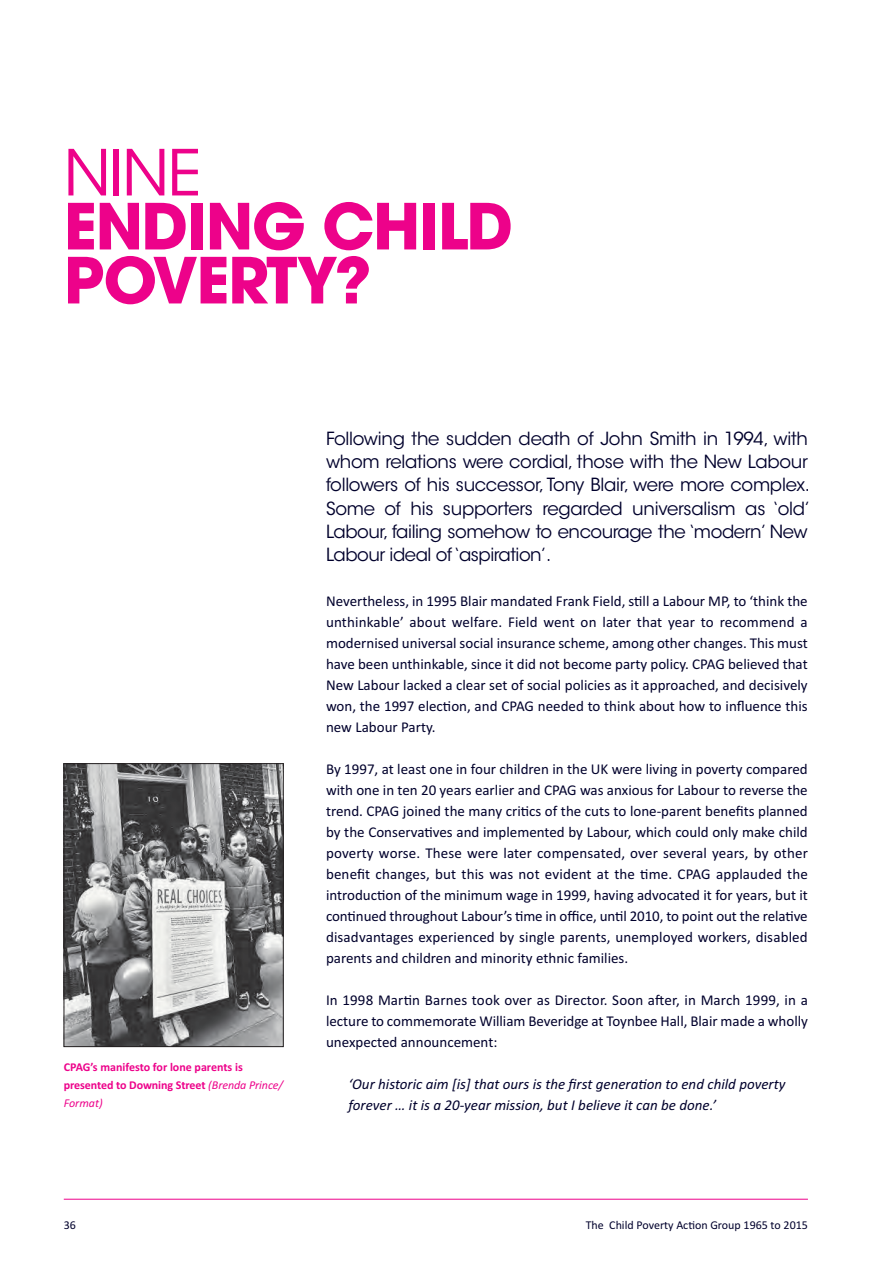
<style>
.page{position:relative;width:893px;height:1263px;background:#fff}
.page>*{position:absolute;margin:0;border:0;box-sizing:border-box;transform-origin:0 0}
.t1{font:700 63px/54px "ITC Avant Garde Std";letter-spacing:-.025em;color:#ed028a}
.t2{font:63px "ITC Avant Garde Std";color:#ed028a}
.t3{font:18px/23.2px "ITC Avant Garde Std";letter-spacing:-.015em;color:#00002c}
.t4{font:15px/21px "Calibri";color:#00002c;text-align:justify}
.t5{font:italic 15px/21px "Calibri";color:#00002c}
.t6{font:700 12px/18px "Calibri";letter-spacing:-.005em;color:#ed028a}
.t7{font:12px "Calibri";color:#00002c}
.s1{font-weight:400;font-style:italic}
</style>
<div class="page">
<hr style="left:64px;top:1199px;width:744px;height:1px;background:#ed028a">
<img style="left:66px;top:765px;width:215px;height:280px">
<div style="left:64px;top:763px;width:219px;height:284px;border:1px solid #231f20"></div>
<h1 class="t2" style="left:64px;top:149px;width:139px">NINE</h1>
<h1 class="t1" style="left:64px;top:201px;width:451px">ENDING CHILD<br>POVERTY?</h1>
<p class="t6" style="left:64px;top:1058px;width:221px">CPAG’s manifesto for lone parents is presented to Downing Street <span class="s1">(Brenda Prince/<br>Format)</span></p>
<p class="t3" style="left:326px;top:428px;width:486px">Following the sudden death of John Smith in 1994, with whom relations were cordial, those with the New Labour followers of his successor, Tony Blair, were more complex.<br>Some of his supporters regarded universalism as ‘old’ Labour, failing somehow to encourage the ‘modern’ New Labour ideal of ‘aspiration’.</p>
<p class="t4" style="left:326px;top:590px;width:483px">Nevertheless, in 1995 Blair mandated Frank Field, still a Labour MP, to ‘think the unthinkable’ about welfare. Field went on later that year to recommend a modernised universal social insurance scheme, among other changes. This must have been unthinkable, since it did not become party policy. CPAG believed that New Labour lacked a clear set of social policies as it approached, and decisively won, the 1997 election, and CPAG needed to think about how to influence this new Labour Party.</p>
<p class="t4" style="left:326px;top:758px;width:483px">By 1997, at least one in four children in the UK were living in poverty compared with one in ten 20 years earlier and CPAG was anxious for Labour to reverse the trend. CPAG joined the many critics of the cuts to lone-parent benefits planned by the Conservatives and implemented by Labour, which could only make child poverty worse. These were later compensated, over several years, by other benefit changes, but this was not evident at the time. CPAG applauded the introduction of the minimum wage in 1999, having advocated it for years, but it continued throughout Labour’s time in office, until 2010, to point out the relative disadvantages experienced by single parents, unemployed workers, disabled parents and children and minority ethnic families.</p>
<p class="t4" style="left:326px;top:989px;width:483px">In 1998 Martin Barnes took over as Director. Soon after, in March 1999, in a lecture to commemorate William Beveridge at Toynbee Hall, Blair made a wholly unexpected announcement:</p>
<p class="t5" style="left:348px;top:1073px;width:438px">‘Our historic aim [is] that ours is the first generation to end child poverty forever … it is a 20-year mission, but I believe it can be done.’</p>
<p class="t7" style="left:64px;top:1218px;width:14px">36</p>
<p class="t7" style="left:586px;top:1218px;width:224px">The Child Poverty Action Group 1965 to 2015</p>
</div>
